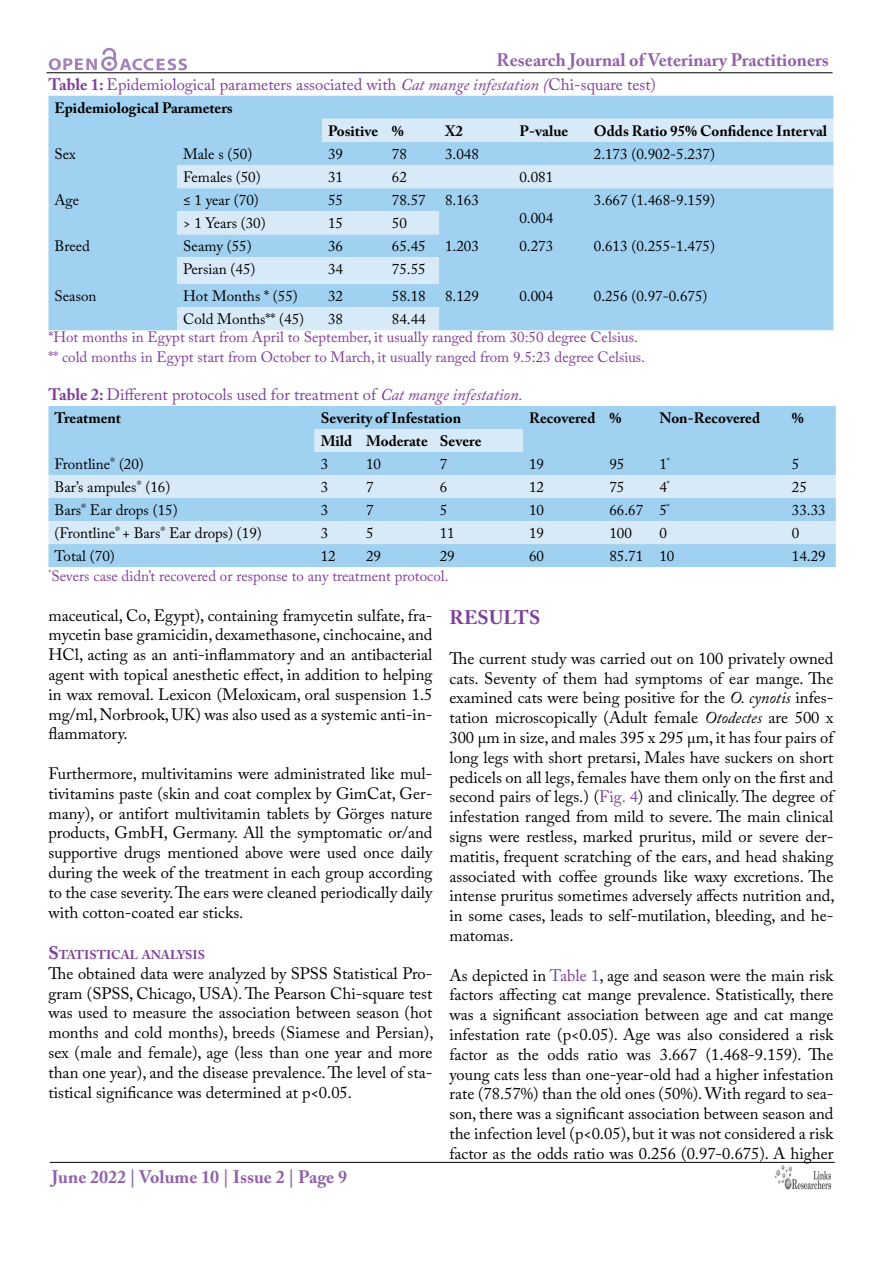
<style>
.page{position:relative;width:893px;height:1263px;background:#fff}
.page>*{position:absolute;margin:0;border:0;box-sizing:border-box;transform-origin:0 0}
.t1{font:700 19.5px "Adobe Caslon Pro";letter-spacing:.01em;color:#7f3f98}
.t2{font:700 18px "Adobe Caslon Pro";color:#9161a9}
.t3{font:16.5px/19.8px "Adobe Caslon Pro";color:#000;text-align:justify}
.t4{font:16.5px "Adobe Caslon Pro";color:#7f3f98}
.t5{font:15px "Adobe Caslon Pro";color:#000}
.t6{font:15px/19.8px "Adobe Caslon Pro";color:#7f3f98}
.t7{font:700 15px "Adobe Caslon Pro";color:#000}
.t8{font:700 12.6px "Adobe Caslon Pro";color:#7f3f98}
.s1{font-weight:700}
.s2{font-style:italic}
.s3{font-size:18px}
.s4{color:#7f3f98}
</style>
<div class="page">
<hr style="left:47px;top:72px;width:785px;height:1px;background:#000">
<hr style="left:50px;top:1162px;width:785px;height:1px;background:#000">
<svg style="left:49px;top:48px;width:138px;height:23px"></svg>
<img style="left:775px;top:1165px;width:56px;height:25px">
<div style="left:48px;top:96px;width:785px;height:234px;background:#a1d1f0"></div>
<svg style="left:177px;top:119px;width:656px;height:211px;background:#b3d9f2"></svg>
<div style="left:48px;top:406px;width:788px;height:161px;background:#a1d1f0"></div>
<svg style="left:48px;top:429px;width:788px;height:115px;background:#badcf3"></svg>
<p class="t2" style="left:497px;top:50px;width:334px">Research Journal of Veterinary Practitioners</p>
<p class="t4" style="left:48px;top:74px;width:609px"><span class="s1">Table 1:</span> Epidemiological parameters associated with <span class="s2">Cat mange infestation (</span>Chi-square test)</p>
<p class="t7" style="left:54px;top:99px;width:180px">Epidemiological Parameters</p>
<p class="t7" style="left:328px;top:122px;width:77px">Positive %</p>
<p class="t7" style="left:445px;top:122px;width:19px">X2</p>
<p class="t7" style="left:519px;top:122px;width:50px">P-value</p>
<p class="t7" style="left:594px;top:122px;width:235px">Odds Ratio 95% Confidence Interval</p>
<p class="t5" style="left:54px;top:145px;width:23px">Sex</p>
<p class="t5" style="left:183px;top:145px;width:71px">Male s (50)</p>
<p class="t5" style="left:328px;top:145px;width:16px">39</p>
<p class="t5" style="left:392px;top:145px;width:16px">78</p>
<p class="t5" style="left:445px;top:145px;width:35px">3.048</p>
<p class="t5" style="left:594px;top:145px;width:123px">2.173 (0.902-5.237)</p>
<p class="t5" style="left:183px;top:168px;width:79px">Females (50)</p>
<p class="t5" style="left:328px;top:168px;width:16px">31</p>
<p class="t5" style="left:392px;top:168px;width:16px">62</p>
<p class="t5" style="left:519px;top:168px;width:35px">0.081</p>
<p class="t5" style="left:54px;top:191px;width:26px">Age</p>
<p class="t5" style="left:183px;top:191px;width:77px">≤ 1 year (70)</p>
<p class="t5" style="left:328px;top:191px;width:16px">55</p>
<p class="t5" style="left:392px;top:191px;width:35px">78.57</p>
<p class="t5" style="left:445px;top:191px;width:35px">8.163</p>
<p class="t5" style="left:519px;top:209px;width:35px">0.004</p>
<p class="t5" style="left:594px;top:191px;width:123px">3.667 (1.468-9.159)</p>
<p class="t5" style="left:183px;top:214px;width:84px">&gt; 1 Years (30)</p>
<p class="t5" style="left:328px;top:214px;width:16px">15</p>
<p class="t5" style="left:392px;top:214px;width:16px">50</p>
<p class="t5" style="left:54px;top:237px;width:37px">Breed</p>
<p class="t5" style="left:183px;top:237px;width:70px">Seamy (55)</p>
<p class="t5" style="left:328px;top:237px;width:16px">36</p>
<p class="t5" style="left:392px;top:237px;width:35px">65.45</p>
<p class="t5" style="left:445px;top:237px;width:35px">1.203</p>
<p class="t5" style="left:519px;top:237px;width:35px">0.273</p>
<p class="t5" style="left:594px;top:237px;width:123px">0.613 (0.255-1.475)</p>
<p class="t5" style="left:183px;top:260px;width:74px">Persian (45)</p>
<p class="t5" style="left:328px;top:260px;width:16px">34</p>
<p class="t5" style="left:392px;top:260px;width:35px">75.55</p>
<p class="t5" style="left:54px;top:287px;width:43px">Season</p>
<p class="t5" style="left:183px;top:287px;width:116px">Hot Months * (55)</p>
<p class="t5" style="left:328px;top:287px;width:16px">32</p>
<p class="t5" style="left:392px;top:287px;width:35px">58.18</p>
<p class="t5" style="left:445px;top:287px;width:35px">8.129</p>
<p class="t5" style="left:519px;top:287px;width:35px">0.004</p>
<p class="t5" style="left:594px;top:287px;width:115px">0.256 (0.97-0.675)</p>
<p class="t5" style="left:183px;top:310px;width:122px">Cold Months** (45)</p>
<p class="t5" style="left:328px;top:310px;width:16px">38</p>
<p class="t5" style="left:392px;top:310px;width:35px">84.44</p>
<p class="t6" style="left:48px;top:327px;width:598px">*Hot months in Egypt start from April to September, it usually ranged from 30:50 degree Celsius. ** cold months in Egypt start from October to March, it usually ranged from 9.5:23 degree Celsius.</p>
<p class="t4" style="left:48px;top:385px;width:476px"><span class="s1">Table 2:</span> Different protocols used for treatment of <span class="s2">Cat mange infestation.</span></p>
<p class="t7" style="left:54px;top:409px;width:68px">Treatment</p>
<p class="t7" style="left:321px;top:409px;width:142px">Severity of Infestation</p>
<p class="t7" style="left:529px;top:409px;width:94px">Recovered %</p>
<p class="t7" style="left:659px;top:409px;width:102px">Non-Recovered</p>
<p class="t7" style="left:792px;top:409px;width:13px">%</p>
<p class="t7" style="left:321px;top:432px;width:162px">Mild Moderate Severe</p>
<p class="t5" style="left:54px;top:455px;width:91px">Frontline<sup>®</sup> (20)</p>
<p class="t5" style="left:321px;top:455px;width:9px">3</p>
<p class="t5" style="left:366px;top:455px;width:16px">10</p>
<p class="t5" style="left:440px;top:455px;width:9px">7</p>
<p class="t5" style="left:529px;top:455px;width:16px">19</p>
<p class="t5" style="left:609px;top:455px;width:16px">95</p>
<p class="t5" style="left:659px;top:455px;width:12px">1<sup>*</sup></p>
<p class="t5" style="left:792px;top:455px;width:9px">5</p>
<p class="t5" style="left:54px;top:478px;width:117px">Bar’s ampules<sup>®</sup> (16)</p>
<p class="t5" style="left:321px;top:478px;width:9px">3</p>
<p class="t5" style="left:366px;top:478px;width:9px">7</p>
<p class="t5" style="left:440px;top:478px;width:9px">6</p>
<p class="t5" style="left:529px;top:478px;width:16px">12</p>
<p class="t5" style="left:609px;top:478px;width:16px">75</p>
<p class="t5" style="left:659px;top:478px;width:12px">4<sup>*</sup></p>
<p class="t5" style="left:792px;top:478px;width:16px">25</p>
<p class="t5" style="left:54px;top:501px;width:125px">Bars<sup>®</sup> Ear drops (15)</p>
<p class="t5" style="left:321px;top:501px;width:9px">3</p>
<p class="t5" style="left:366px;top:501px;width:9px">7</p>
<p class="t5" style="left:440px;top:501px;width:9px">5</p>
<p class="t5" style="left:529px;top:501px;width:16px">10</p>
<p class="t5" style="left:609px;top:501px;width:62px">66.67 5<sup>*</sup></p>
<p class="t5" style="left:792px;top:501px;width:35px">33.33</p>
<p class="t5" style="left:54px;top:524px;width:209px">(Frontline<sup>®</sup> + Bars<sup>®</sup> Ear drops) (19)</p>
<p class="t5" style="left:321px;top:524px;width:9px">3</p>
<p class="t5" style="left:366px;top:524px;width:9px">5</p>
<p class="t5" style="left:440px;top:524px;width:16px">11</p>
<p class="t5" style="left:529px;top:524px;width:16px">19</p>
<p class="t5" style="left:609px;top:524px;width:24px">100</p>
<p class="t5" style="left:659px;top:524px;width:9px">0</p>
<p class="t5" style="left:792px;top:524px;width:9px">0</p>
<p class="t5" style="left:54px;top:547px;width:62px">Total (70)</p>
<p class="t5" style="left:321px;top:547px;width:16px">12</p>
<p class="t5" style="left:366px;top:547px;width:16px">29</p>
<p class="t5" style="left:440px;top:547px;width:16px">29</p>
<p class="t5" style="left:529px;top:547px;width:16px">60</p>
<p class="t5" style="left:609px;top:547px;width:66px">85.71 10</p>
<p class="t5" style="left:792px;top:547px;width:35px">14.29</p>
<p class="t6" style="left:48px;top:566px;width:402px"><sup>*</sup>Severs case didn’t recovered or response to any treatment protocol.</p>
<p class="t3" style="left:48px;top:605px;width:385px">maceutical, Co, Egypt), containing framycetin sulfate, fra&shy;mycetin base gramicidin, dexamethasone, cinchocaine, and HCl, acting as an anti-inflammatory and an antibacterial agent with topical anesthetic effect, in addition to helping in wax removal. Lexicon (Meloxicam, oral suspension 1.5 mg/ml, Norbrook, UK) was also used as a systemic anti-in&shy;flammatory.</p>
<p class="t3" style="left:48px;top:763px;width:385px">Furthermore, multivitamins were administrated like mul&shy;tivitamins paste (skin and coat complex by GimCat, Ger&shy;many), or antifort multivitamin tablets by Görges nature products, GmbH, Germany. All the symptomatic or/and supportive drugs mentioned above were used once daily during the week of the treatment in each group according to the case severity. The ears were cleaned periodically daily with cotton-coated ear sticks.</p>
<p class="t8" style="left:48px;top:947px;width:158px"><span class="s3">S</span>TATISTICAL ANALYSIS</p>
<p class="t3" style="left:48px;top:963px;width:387px">The obtained data were analyzed by SPSS Statistical Pro&shy;gram (SPSS, Chicago, USA). The Pearson Chi-square test was used to measure the association between season (hot months and cold months), breeds (Siamese and Persian), sex (male and female), age (less than one year and more than one year), and the disease prevalence. The level of sta&shy;tistical significance was determined at p&lt;0.05.</p>
<p class="t1" style="left:450px;top:606px;width:92px">Results</p>
<p class="t3" style="left:449px;top:648px;width:387px">The current study was carried out on 100 privately owned cats. Seventy of them had symptoms of ear mange. The examined cats were being positive for the <span class="s2">O. cynotis</span> infes&shy;tation microscopically (Adult female <span class="s2">Otodectes</span> are 500 x 300 µm in size, and males 395 x 295 µm, it has four pairs of long legs with short pretarsi, Males have suckers on short pedicels on all legs, females have them only on the first and second pairs of legs.) (<span class="s4">Fig. 4</span>) and clinically. The degree of infestation ranged from mild to severe. The main clinical signs were restless, marked pruritus, mild or severe der&shy;matitis, frequent scratching of the ears, and head shaking associated with coffee grounds like waxy excretions. The intense pruritus sometimes adversely affects nutrition and, in some cases, leads to self-mutilation, bleeding, and he&shy;matomas.</p>
<p class="t3" style="left:449px;top:965px;width:385px">As depicted in <span class="s4">Table 1</span>, age and season were the main risk factors affecting cat mange prevalence. Statistically, there was a significant association between age and cat mange infestation rate (p&lt;0.05). Age was also considered a risk factor as the odds ratio was 3.667 (1.468-9.159). The young cats less than one-year-old had a higher infestation rate (78.57%) than the old ones (50%). With regard to sea&shy;son, there was a significant association between season and the infection level (p&lt;0.05), but it was not considered a risk factor as the odds ratio was 0.256 (0.97-0.675). A higher</p>
<p class="t2" style="left:52px;top:1166px;width:297px">June 2022 | Volume 10 | Issue 2 | Page 9</p>
</div>
